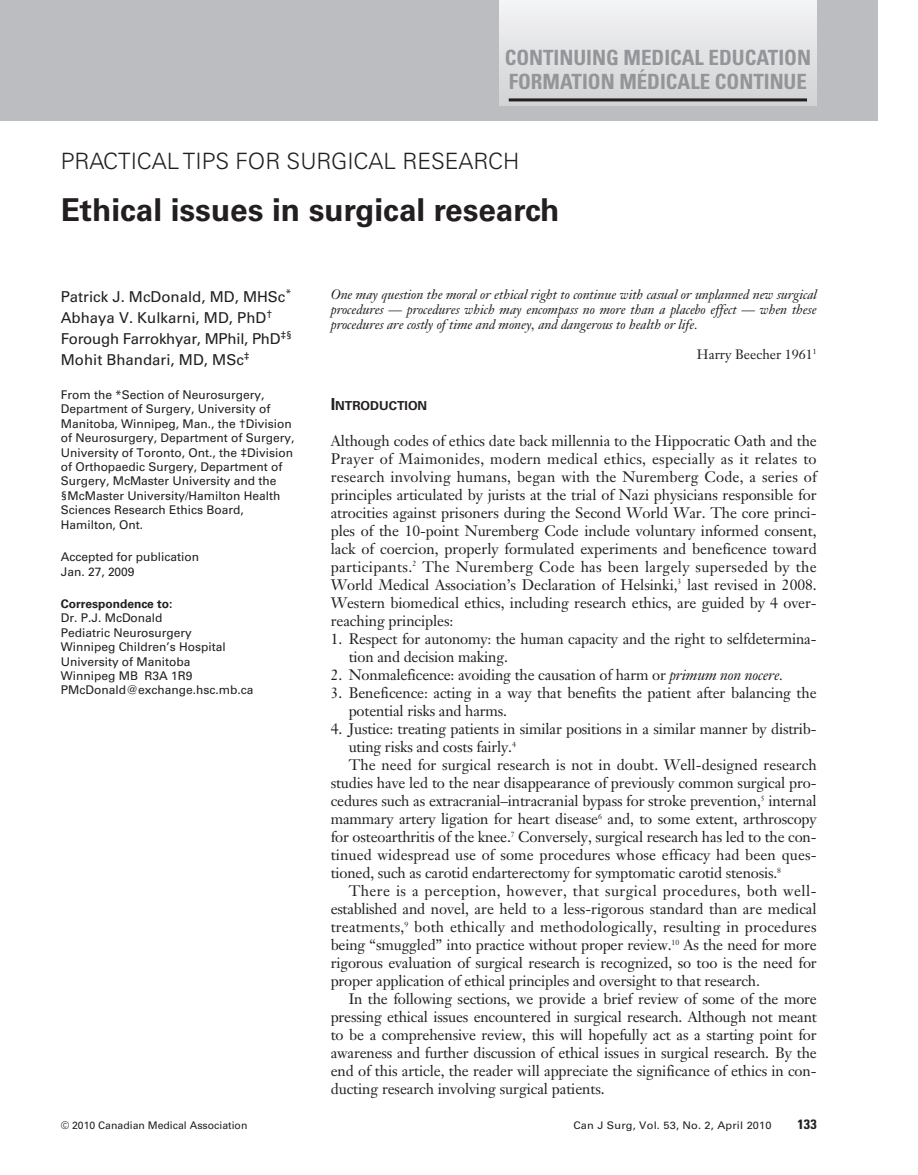
<style>
.page{position:relative;width:918px;height:1175px;background:#fff}
.page>*{position:absolute;margin:0;border:0;box-sizing:border-box;transform-origin:0 0}
.t1{font:700 31.5px "Univers";color:#231f20}
.t2{font:300 22.5px "Univers";color:#231f20}
.t3{font:700 condensed 21px/24px "Univers";color:#939598}
.t4{font:15px/18px "Janson Text";letter-spacing:-.01em;color:#231f20}
.t5{font:15px/21px "Univers";color:#231f20}
.t6{font:15px "Janson Text";letter-spacing:.015em;color:#231f20}
.t7{font:15px "Janson Text";letter-spacing:.03em;color:#231f20}
.t8{font:italic 13.5px/15px "Janson Text";letter-spacing:-.005em;color:#231f20;text-align:justify}
.t9{font:13.5px "Janson Text";color:#231f20}
.t10{font:700 condensed 13.5px "Univers";color:#231f20;scale:1.05 1}
.t11{font:700 12.3px "Univers";color:#231f20}
.t12{font:12px/14.4px "Univers";color:#231f20}
.t13{font:700 12px "Univers";color:#231f20}
.t14{font:10.5px "Univers";color:#231f20}
.t15{font:10.5px "Univers";color:#231f20;scale:1.05 1}
.s1{font-size:16.5px}
.s2{font-style:italic}
</style>
<div class="page">
<div style="left:0;top:0;width:878px;height:120px;background:#bcbdc0"></div>
<div style="left:499px;top:0;width:318px;height:106px;background:linear-gradient(to bottom,#f4f4f5,#d1d3d5)"></div>
<hr style="left:509px;top:98px;width:298px;height:3px;background:#231f20">
<h3 class="t3" style="left:505px;top:48px;width:308px">CONTINUING MEDICAL EDUCATION<br>FORMATION MÉDICALE CONTINUE</h3>
<h2 class="t2" style="left:61px;top:152px;width:460px">PRACTICAL TIPS FOR SURGICAL RESEARCH</h2>
<h1 class="t1" style="left:61px;top:198px;width:500px">Ethical issues in surgical research</h1>
<p class="t5" style="left:61px;top:288px;width:233px">Patrick J. McDonald, MD, MHSc<sup>*<br></sup>Abhaya V. Kulkarni, MD, PhD<sup>†<br></sup>Forough Farrokhyar, MPhil, PhD<sup>‡§<br></sup>Mohit Bhandari, MD, MSc<sup>‡</sup></p>
<p class="t12" style="left:61px;top:388px;width:235px">From the *Section of Neurosurgery, Department of Surgery, University of Manitoba, Winnipeg, Man., the †Division of Neurosurgery, Department of Surgery, University of Toronto, Ont., the ‡Division of Orthopaedic Surgery, Department of Surgery, McMaster University and the §McMaster University/Hamilton Health Sciences Research Ethics Board, Hamilton, Ont.</p>
<p class="t12" style="left:61px;top:550px;width:140px">Accepted for publication<br>Jan. 27, 2009</p>
<p class="t13" style="left:61px;top:599px;width:113px">Correspondence to:</p>
<p class="t12" style="left:61px;top:612px;width:194px">Dr. P.J. McDonald<br>Pediatric Neurosurgery<br>Winnipeg Children’s Hospital<br>University of Manitoba<br>Winnipeg MB R3A 1R9<br>PMcDonald@exchange.hsc.mb.ca</p>
<p class="t8" style="left:331px;top:288px;width:488px">One may question the moral or ethical right to continue with casual or unplanned new surgical procedures — procedures which may encompass no more than a placebo effect — when these procedures are costly of time and money, and dangerous to health or life.</p>
<p class="t9" style="left:697px;top:348px;width:121px">Harry Beecher 1961<sup>1</sup></p>
<p class="t11" style="left:331px;top:401px;width:98px"><span class="s1">I</span>NTRODUCTION</p>
<p class="t4" style="left:331px;top:433px;width:488px;text-align:justify">Although codes of ethics date back millennia to the Hippocratic Oath and the Prayer of Maimonides, modern medical ethics, especially as it relates to research involving humans, began with the Nuremberg Code, a series of principles articulated by jurists at the trial of Nazi physicians responsible for atrocities against prisoners during the Second World War. The core princi&shy;ples of the 10-point Nuremberg Code include voluntary informed consent, lack of coercion, properly formulated experiments and beneficence toward participants.<sup>2</sup> The Nuremberg Code has been largely superseded by the World Medical Association’s Declaration of Helsinki,<sup>3</sup> last revised in 2008.<br>Western biomedical ethics, including research ethics, are guided by 4 over&shy;reaching principles:</p>
<p class="t4" style="left:349px;top:631px;width:469px;text-indent:-18px">1. Respect for autonomy: the human capacity and the right to selfdetermina&shy;tion and decision making.</p>
<p class="t4" style="left:331px;top:667px;width:454px">2. Nonmaleficence: avoiding the causation of harm or <span class="s2">primum non nocere.</span></p>
<p class="t4" style="left:349px;top:685px;width:469px;text-indent:-18px">3. Beneficence: acting in a way that benefits the patient after balancing the potential risks and harms.</p>
<p class="t4" style="left:331px;top:721px;width:487px">4. Justice: treating patients in similar positions in a similar manner by distrib-</p>
<p class="t4" style="left:349px;top:739px;width:169px">uting risks and costs fairly.<sup>4</sup></p>
<p class="t4" style="left:349px;top:757px;width:469px">The need for surgical research is not in doubt. Well-designed research</p>
<p class="t4" style="left:331px;top:775px;width:487px">studies have led to the near disappearance of previously common surgical pro-</p>
<p class="t4" style="left:331px;top:793px;width:488px">cedures such as extracranial–intracranial bypass for stroke prevention,<sup>5</sup> internal</p>
<p class="t4" style="left:331px;top:811px;width:488px">mammary artery ligation for heart disease<sup>6</sup> and, to some extent, arthroscopy</p>
<p class="t4" style="left:331px;top:829px;width:487px">for osteoarthritis of the knee.<sup>7</sup> Conversely, surgical research has led to the con-</p>
<p class="t4" style="left:331px;top:847px;width:487px">tinued widespread use of some procedures whose efficacy had been ques-</p>
<p class="t4" style="left:331px;top:865px;width:452px">tioned, such as carotid endarterectomy for symptomatic carotid stenosis.<sup>8</sup></p>
<p class="t7" style="left:349px;top:884px;width:469px">There is a perception, however, that surgical procedures, both well-</p>
<p class="t4" style="left:331px;top:901px;width:487px">established and novel, are held to a less-rigorous standard than are medical</p>
<p class="t6" style="left:331px;top:920px;width:487px">treatments,<sup>9</sup> both ethically and methodologically, resulting in procedures</p>
<p class="t4" style="left:331px;top:937px;width:488px">being “smuggled” into practice without proper review.<sup>10</sup> As the need for more</p>
<p class="t4" style="left:331px;top:955px;width:487px">rigorous evaluation of surgical research is recognized, so too is the need for</p>
<p class="t4" style="left:331px;top:973px;width:431px">proper application of ethical principles and oversight to that research.</p>
<p class="t4" style="left:349px;top:991px;width:470px">In the following sections, we provide a brief review of some of the more</p>
<p class="t4" style="left:331px;top:1009px;width:488px">pressing ethical issues encountered in surgical research. Although not meant</p>
<p class="t4" style="left:331px;top:1027px;width:487px">to be a comprehensive review, this will hopefully act as a starting point for</p>
<p class="t4" style="left:331px;top:1045px;width:488px">awareness and further discussion of ethical issues in surgical research. By the</p>
<p class="t4" style="left:331px;top:1063px;width:487px">end of this article, the reader will appreciate the significance of ethics in con-</p>
<p class="t4" style="left:331px;top:1081px;width:275px">ducting research involving surgical patients.</p>
<p class="t14" style="left:61px;top:1121px;width:188px">© 2010 Canadian Medical Association</p>
<p class="t15" style="left:573px;top:1121px;width:190px">Can J Surg, Vol. 53, No. 2, April 2010</p>
<p class="t10" style="left:797px;top:1119px;width:20px">133</p>
</div>
